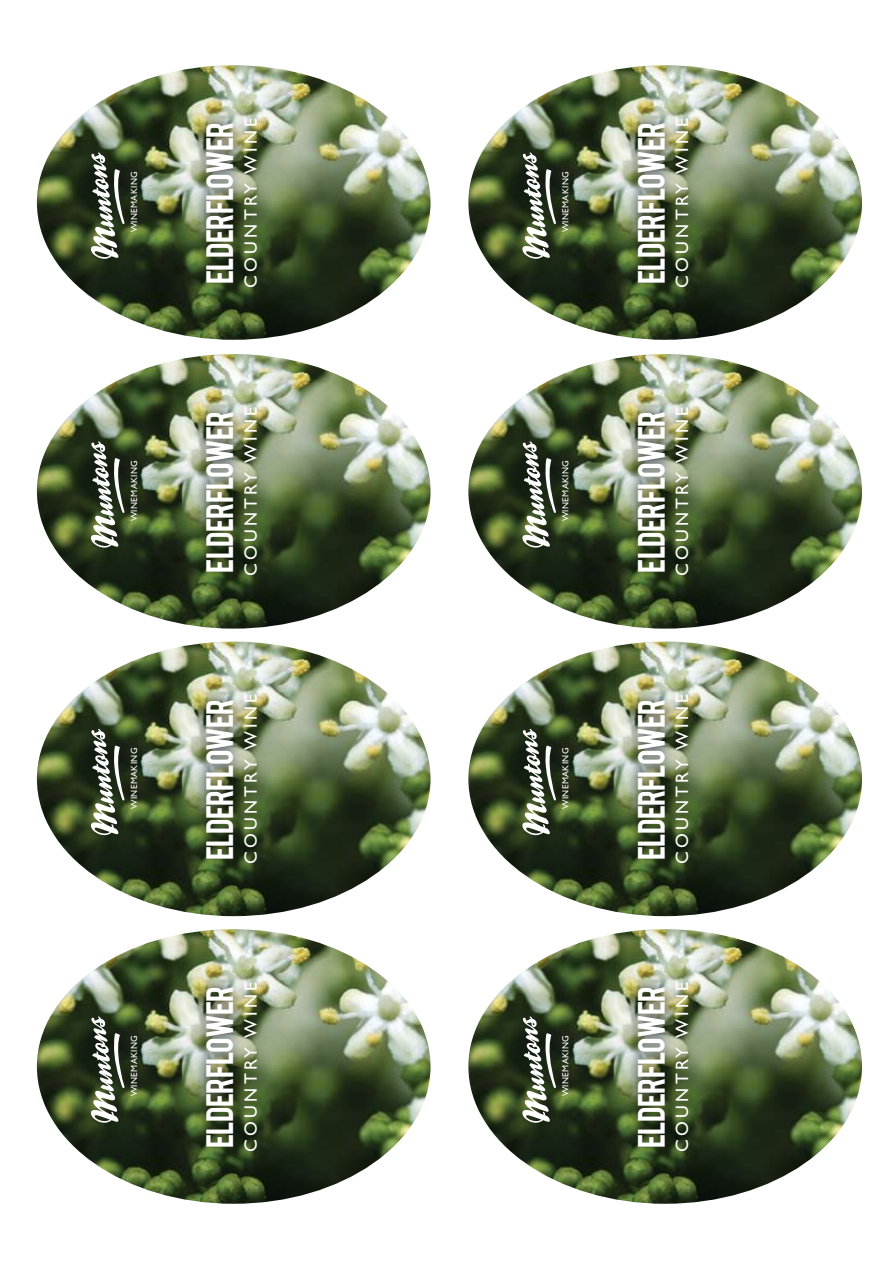
<style>
.page{position:relative;width:893px;height:1269px;background:#fff}
.page>*{position:absolute;margin:0;border:0;box-sizing:border-box;transform-origin:0 0}
.t1{font:30px "Bebas";letter-spacing:-.04em;color:#fff}
.t2{font:18px "Gill Sans";letter-spacing:.18em;color:#fff}
.t3{font:9px "Gill Sans";letter-spacing:.04em;color:#fff}
</style>
<div class="page">
<img style="left:468px;top:358px;width:394px;height:267px">
<img style="left:618px;top:360px;width:32px;height:262px">
<img style="left:650px;top:357px;width:84px;height:269px">
<svg style="left:522px;top:441px;width:34px;height:107px"></svg>
<img style="left:468px;top:645px;width:394px;height:268px">
<img style="left:618px;top:622px;width:87px;height:288px">
<img style="left:650px;top:627px;width:84px;height:287px">
<svg style="left:522px;top:729px;width:34px;height:106px"></svg>
<img style="left:468px;top:933px;width:394px;height:267px">
<img style="left:618px;top:910px;width:87px;height:294px">
<img style="left:650px;top:914px;width:84px;height:290px">
<svg style="left:522px;top:1016px;width:34px;height:107px"></svg>
<img style="left:468px;top:69px;width:394px;height:267px">
<img style="left:618px;top:65px;width:87px;height:295px">
<img style="left:650px;top:65px;width:84px;height:291px">
<svg style="left:522px;top:152px;width:34px;height:107px"></svg>
<img style="left:37px;top:358px;width:394px;height:267px">
<img style="left:186px;top:360px;width:33px;height:262px">
<img style="left:219px;top:357px;width:83px;height:269px">
<svg style="left:91px;top:441px;width:33px;height:107px"></svg>
<img style="left:37px;top:645px;width:394px;height:267px">
<img style="left:186px;top:622px;width:87px;height:288px">
<img style="left:219px;top:627px;width:83px;height:287px">
<svg style="left:91px;top:729px;width:33px;height:106px"></svg>
<img style="left:37px;top:933px;width:394px;height:267px">
<img style="left:186px;top:910px;width:87px;height:294px">
<img style="left:219px;top:914px;width:83px;height:290px">
<svg style="left:91px;top:1016px;width:33px;height:107px"></svg>
<img style="left:37px;top:69px;width:394px;height:267px">
<img style="left:186px;top:65px;width:87px;height:295px">
<img style="left:219px;top:65px;width:83px;height:291px">
<svg style="left:91px;top:152px;width:33px;height:107px"></svg>
<p class="t3" style="left:129px;top:232px;width:63px;rotate:-90deg">WINEMAKING</p>
<p class="t1" style="left:198px;top:284px;width:163px;rotate:-90deg">ELDERFLOWER</p>
<p class="t2" style="left:240px;top:288px;width:171px;rotate:-90deg">COUNTRY WINE</p>
<p class="t3" style="left:560px;top:232px;width:63px;rotate:-90deg">WINEMAKING</p>
<p class="t1" style="left:629px;top:284px;width:163px;rotate:-90deg">ELDERFLOWER</p>
<p class="t2" style="left:672px;top:288px;width:171px;rotate:-90deg">COUNTRY WINE</p>
<p class="t3" style="left:129px;top:521px;width:63px;rotate:-90deg">WINEMAKING</p>
<p class="t1" style="left:198px;top:573px;width:163px;rotate:-90deg">ELDERFLOWER</p>
<p class="t2" style="left:240px;top:576px;width:171px;rotate:-90deg">COUNTRY WINE</p>
<p class="t3" style="left:560px;top:521px;width:63px;rotate:-90deg">WINEMAKING</p>
<p class="t1" style="left:629px;top:573px;width:163px;rotate:-90deg">ELDERFLOWER</p>
<p class="t2" style="left:672px;top:576px;width:171px;rotate:-90deg">COUNTRY WINE</p>
<p class="t3" style="left:129px;top:809px;width:63px;rotate:-90deg">WINEMAKING</p>
<p class="t1" style="left:198px;top:860px;width:163px;rotate:-90deg">ELDERFLOWER</p>
<p class="t2" style="left:240px;top:864px;width:171px;rotate:-90deg">COUNTRY WINE</p>
<p class="t3" style="left:560px;top:809px;width:63px;rotate:-90deg">WINEMAKING</p>
<p class="t1" style="left:629px;top:860px;width:163px;rotate:-90deg">ELDERFLOWER</p>
<p class="t2" style="left:672px;top:864px;width:171px;rotate:-90deg">COUNTRY WINE</p>
<p class="t3" style="left:129px;top:1096px;width:63px;rotate:-90deg">WINEMAKING</p>
<p class="t1" style="left:198px;top:1148px;width:163px;rotate:-90deg">ELDERFLOWER</p>
<p class="t2" style="left:240px;top:1152px;width:171px;rotate:-90deg">COUNTRY WINE</p>
<p class="t3" style="left:560px;top:1096px;width:63px;rotate:-90deg">WINEMAKING</p>
<p class="t1" style="left:629px;top:1148px;width:163px;rotate:-90deg">ELDERFLOWER</p>
<p class="t2" style="left:672px;top:1152px;width:171px;rotate:-90deg">COUNTRY WINE</p>
</div>
